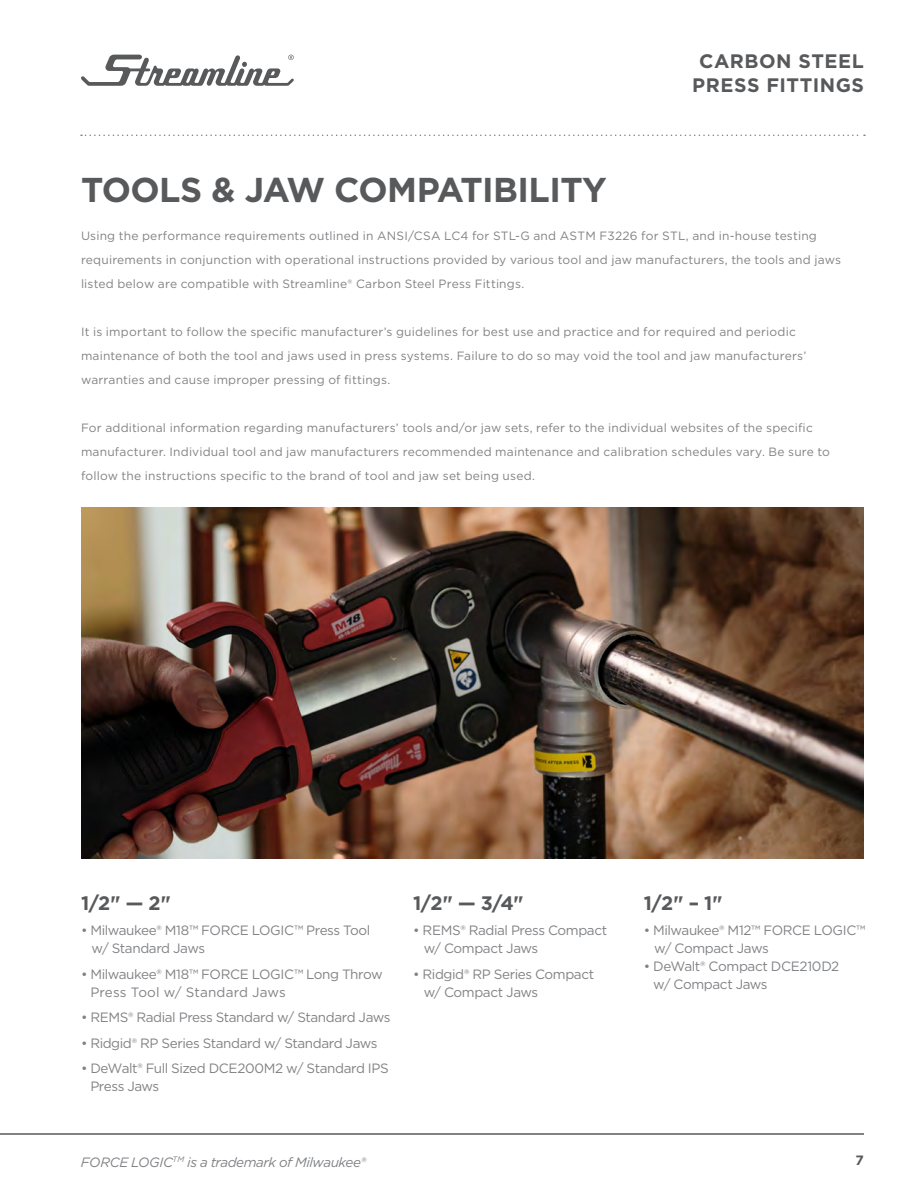
<style>
.page{position:relative;width:918px;height:1188px;background:#fff}
.page>*{position:absolute;margin:0;border:0;box-sizing:border-box;transform-origin:0 0}
.t1{font:700 34.5px "Gotham";letter-spacing:-.015em;color:#58595b}
.t2{font:700 19.5px/24px "Gotham";letter-spacing:.025em;color:#58595b;text-align:center}
.t3{font:13.5px/18px "Gotham";letter-spacing:-.03em;color:#808285}
.t4{font:italic 13.5px "Gotham";letter-spacing:-.035em;color:#808285}
.t5{font:700 13.5px "Gotham";color:#58595b}
.t6{font:12px/24px "Gotham";letter-spacing:.015em;color:#808285}
</style>
<div class="page">
<hr style="left:0;top:1133px;width:864px;height:2px;background:#58595b">
<svg style="left:81px;top:135px;width:784px;height:1px"></svg>
<svg style="left:81px;top:55px;width:213px;height:31px"></svg>
<img style="left:81px;top:507px;width:783px;height:351px">
<h2 class="t2" style="left:692px;top:49px;width:173px">CARBON STEEL<br>PRESS FITTINGS</h2>
<h1 class="t1" style="left:81px;top:167px;width:527px">TOOLS &amp; JAW COMPATIBILITY</h1>
<p class="t6" style="left:81px;top:224px;width:762px">Using the performance requirements outlined in ANSI/CSA LC4 for STL-G and ASTM F3226 for STL, and in-house testing requirements in conjunction with operational instructions provided by various tool and jaw manufacturers, the tools and jaws listed below are compatible with Streamline® Carbon Steel Press Fittings.</p>
<p class="t6" style="left:81px;top:320px;width:727px">It is important to follow the specific manufacturer’s guidelines for best use and practice and for required and periodic maintenance of both the tool and jaws used in press systems. Failure to do so may void the tool and jaw manufacturers’ warranties and cause improper pressing of fittings.</p>
<p class="t6" style="left:81px;top:416px;width:751px">For additional information regarding manufacturers’ tools and/or jaw sets, refer to the individual websites of the specific manufacturer. Individual tool and jaw manufacturers recommended maintenance and calibration schedules vary. Be sure to follow the instructions specific to the brand of tool and jaw set being used.</p>
<h2 class="t2" style="left:81px;top:891px;width:92px">1/2" — 2"</h2>
<p class="t3" style="left:92px;top:921px;width:281px;text-indent:-11px">• Milwaukee® M18™ FORCE LOGIC™ Press Tool w/ Standard Jaws</p>
<p class="t3" style="left:90px;top:965px;width:294px;text-indent:-9px">• Milwaukee® M18™ FORCE LOGIC™ Long Throw<br>Press Tool w/ Standard Jaws</p>
<p class="t3" style="left:81px;top:1008px;width:311px">• REMS® Radial Press Standard w/ Standard Jaws</p>
<p class="t3" style="left:81px;top:1034px;width:298px">• Ridgid® RP Series Standard w/ Standard Jaws</p>
<p class="t3" style="left:90px;top:1059px;width:300px;text-indent:-9px">• DeWalt® Full Sized DCE200M2 w/ Standard IPS<br>Press Jaws</p>
<h2 class="t2" style="left:413px;top:891px;width:112px">1/2" — 3/4"</h2>
<p class="t3" style="left:424px;top:921px;width:185px;text-indent:-10px">• REMS® Radial Press Compact w/ Compact Jaws</p>
<p class="t3" style="left:424px;top:965px;width:172px;text-indent:-10px">• Ridgid® RP Series Compact w/ Compact Jaws</p>
<p class="t4" style="left:81px;top:1153px;width:286px">FORCE LOGIC<sup>TM</sup> is a trademark of Milwaukee®</p>
<h2 class="t2" style="left:644px;top:891px;width:80px">1/2" – 1"</h2>
<p class="t3" style="left:654px;top:921px;width:213px;text-indent:-10px">• Milwaukee® M12™ FORCE LOGIC™ w/ Compact Jaws</p>
<p class="t3" style="left:653px;top:957px;width:188px;text-indent:-9px">• DeWalt® Compact DCE210D2 w/ Compact Jaws</p>
<p class="t5" style="left:856px;top:1151px;width:10px">7</p>
</div>
